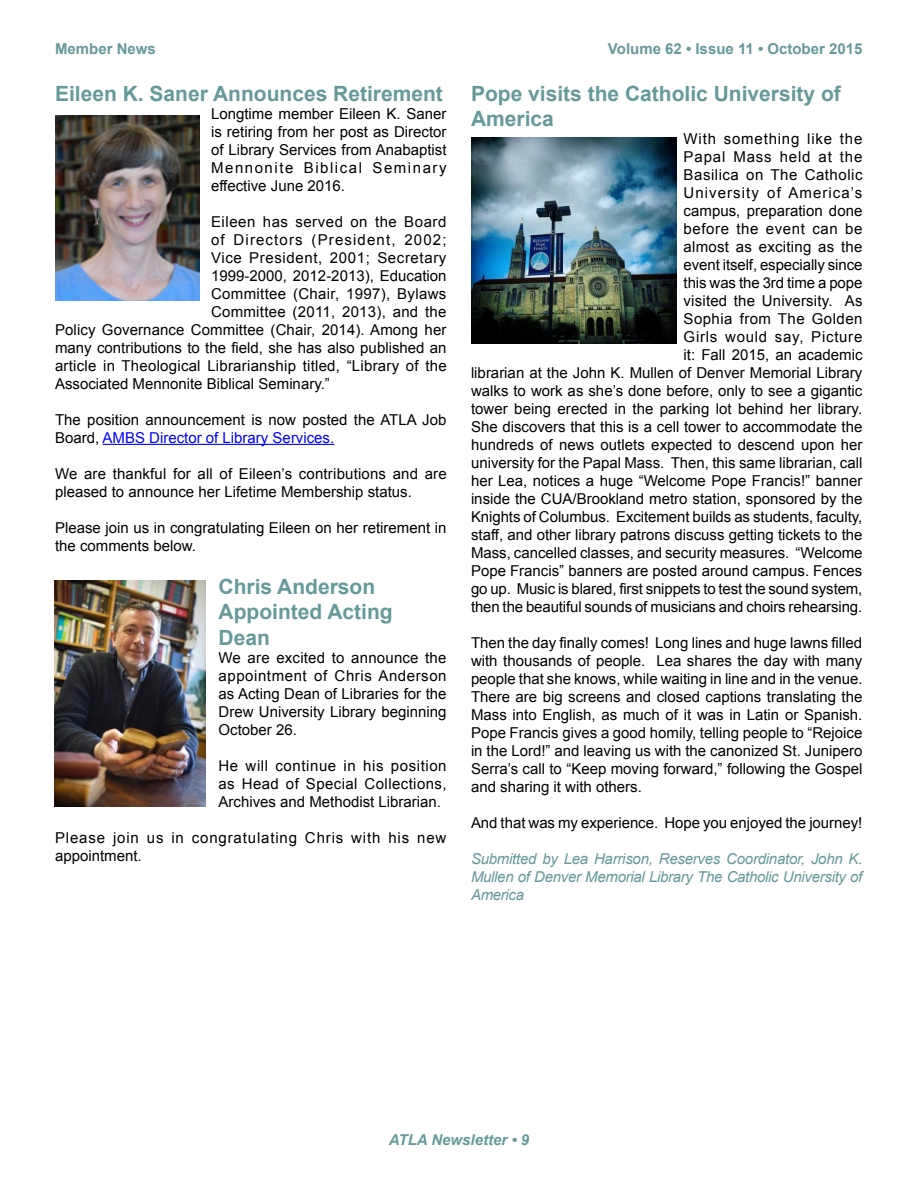
<style>
.page{position:relative;width:918px;height:1188px;background:#fff}
.page>*{position:absolute;margin:0;border:0;box-sizing:border-box;transform-origin:0 0}
.t1{font:700 21px/25.2px "Arial";color:#699}
.t2{font:15px/18px "Arial";color:#000;text-align:justify}
.t3{font:italic 15px/18px "Arial";letter-spacing:-.02em;color:#699;text-align:justify}
.t4{font:15px "Arial";letter-spacing:.02em;color:#000}
.t5{font:15px/18px "Arial";letter-spacing:.055em;color:#000}
.t6{font:700 15px "Arial";color:#699}
.t7{font:15px "Arial";letter-spacing:.04em;color:#000}
.t8{font:15px "Arial";letter-spacing:.075em;color:#000}
.t9{font:15px "Arial";letter-spacing:.035em;color:#000}
.t10{font:italic 700 15px "Arial";color:#699}
.s1{color:#00f}
</style>
<div class="page">
<hr style="left:103px;top:444px;width:231px;height:1px;background:#00f">
<img style="left:55px;top:115px;width:144px;height:186px">
<img style="left:471px;top:138px;width:206px;height:205px">
<img style="left:55px;top:580px;width:150px;height:226px">
<p class="t6" style="left:55px;top:39px;width:102px">Member News</p>
<h1 class="t1" style="left:55px;top:81px;width:389px">Eileen K. Saner Announces Retirement</h1>
<p class="t2" style="left:211px;top:105px;width:237px">Longtime member Eileen K. Saner is retiring from her post as Director of Library Services from Anabaptist Mennonite Biblical Seminary effective June 2016.</p>
<p class="t9" style="left:211px;top:212px;width:237px">Eileen has served on the Board</p>
<p class="t8" style="left:211px;top:230px;width:237px">of Directors (President, 2002;</p>
<p class="t7" style="left:211px;top:248px;width:237px">Vice President, 2001; Secretary</p>
<p class="t2" style="left:211px;top:267px;width:237px">1999-2000, 2012-2013), Education</p>
<p class="t4" style="left:211px;top:284px;width:237px">Committee (Chair, 1997), Bylaws</p>
<p class="t4" style="left:211px;top:302px;width:237px">Committee (2011, 2013), and the</p>
<p class="t2" style="left:55px;top:321px;width:393px">Policy Governance Committee (Chair, 2014). Among her</p>
<p class="t2" style="left:55px;top:339px;width:393px">many contributions to the field, she has also published an</p>
<p class="t2" style="left:55px;top:357px;width:393px">article in Theological Librarianship titled, “Library of the</p>
<p class="t2" style="left:55px;top:375px;width:276px">Associated Mennonite Biblical Seminary.”</p>
<p class="t2" style="left:55px;top:411px;width:393px">The position announcement is now posted the ATLA Job<br>Board, <span class="s1">AMBS Director of Library Services.</span></p>
<p class="t2" style="left:55px;top:465px;width:393px">We are thankful for all of Eileen’s contributions and are pleased to announce her Lifetime Membership status.</p>
<p class="t2" style="left:55px;top:519px;width:393px">Please join us in congratulating Eileen on her retirement in the comments below.</p>
<h1 class="t1" style="left:219px;top:575px;width:176px">Chris Anderson<br>Appointed Acting<br>Dean</h1>
<p class="t2" style="left:219px;top:648px;width:230px">We are excited to announce the appointment of Chris Anderson as Acting Dean of Libraries for the Drew University Library beginning October 26.</p>
<p class="t2" style="left:219px;top:756px;width:230px">He will continue in his position as Head of Special Collections, Archives and Methodist Librarian.</p>
<p class="t5" style="left:55px;top:828px;width:393px">Please join us in congratulating Chris with his new appointment.</p>
<p class="t6" style="left:608px;top:39px;width:256px">Volume 62 • Issue 11 • October 2015</p>
<h1 class="t1" style="left:471px;top:81px;width:371px">Pope visits the Catholic University of<br>America</h1>
<p class="t2" style="left:471px;top:130px;width:393px;text-align:right">With something like the<br>Papal Mass held at the<br>Basilica on The Catholic<br>University of America’s<br>campus, preparation done<br>before the event can be<br>almost as exciting as the<br>event itself, especially since<br>this was the 3rd time a pope<br>visited the University. As<br>Sophia from The Golden<br>Girls would say, Picture<br>it: Fall 2015, an academic<br>librarian at the John K. Mullen of Denver Memorial Library walks to work as she’s done before, only to see a gigantic tower being erected in the parking lot behind her library.<br>She discovers that this is a cell tower to accommodate the hundreds of news outlets expected to descend upon her university for the Papal Mass. Then, this same librarian, call her Lea, notices a huge “Welcome Pope Francis!” banner inside the CUA/Brookland metro station, sponsored by the Knights of Columbus. Excitement builds as students, faculty, staff, and other library patrons discuss getting tickets to the Mass, cancelled classes, and security measures. “Welcome Pope Francis” banners are posted around campus. Fences go up. Music is blared, first snippets to test the sound system, then the beautiful sounds of musicians and choirs rehearsing.</p>
<p class="t2" style="left:471px;top:634px;width:393px">Then the day finally comes! Long lines and huge lawns filled with thousands of people. Lea shares the day with many people that she knows, while waiting in line and in the venue.<br>There are big screens and closed captions translating the Mass into English, as much of it was in Latin or Spanish.<br>Pope Francis gives a good homily, telling people to “Rejoice in the Lord!” and leaving us with the canonized St. Junipero Serra’s call to “Keep moving forward,” following the Gospel and sharing it with others.</p>
<p class="t2" style="left:471px;top:814px;width:393px">And that was my experience. Hope you enjoyed the journey!</p>
<p class="t3" style="left:471px;top:850px;width:393px">Submitted by Lea Harrison, Reserves Coordinator, John K.<br>Mullen of Denver Memorial Library The Catholic University of America</p>
<p class="t10" style="left:389px;top:1130px;width:142px">ATLA Newsletter • 9</p>
</div>
